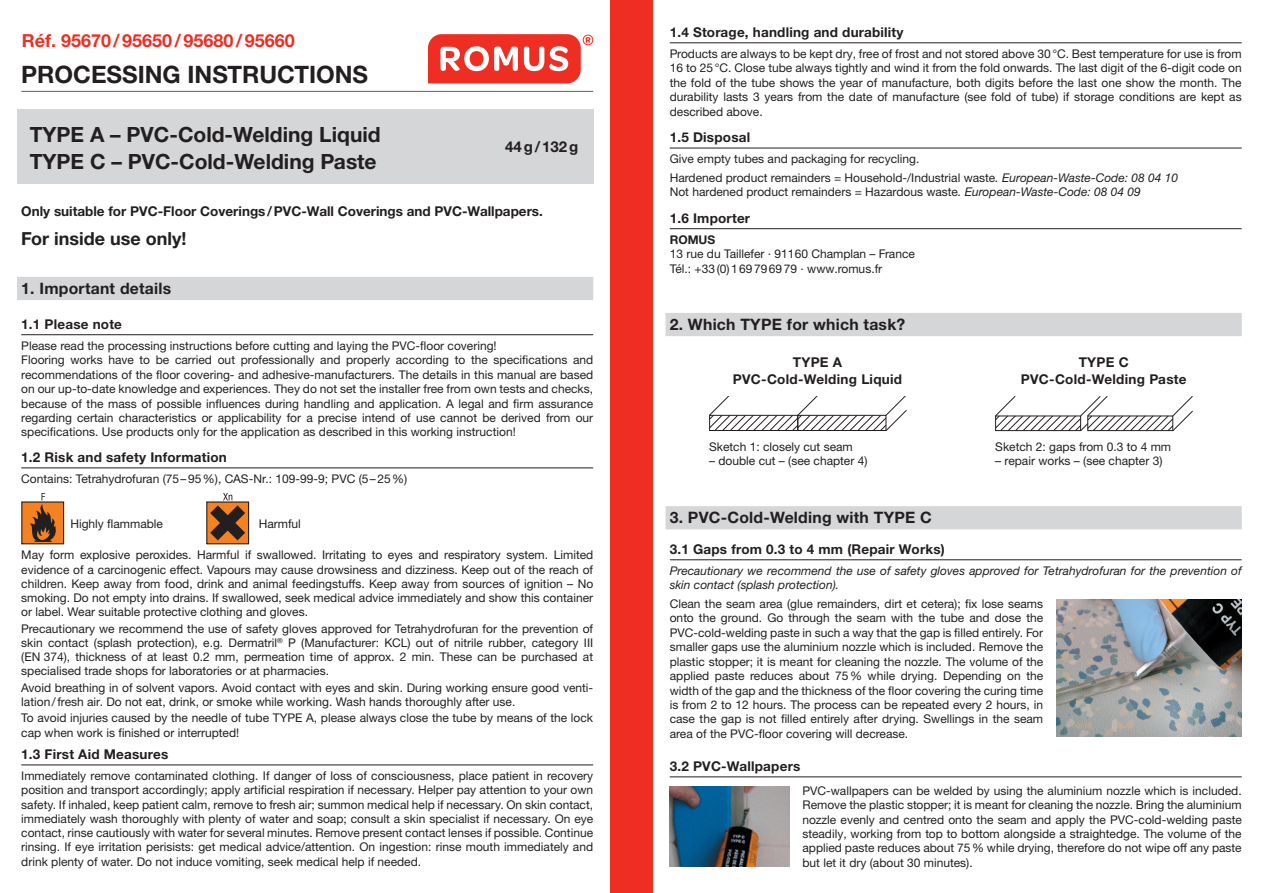
<style>
.page{position:relative;width:1263px;height:893px;background:#fff}
.page>*{position:absolute;margin:0;border:0;box-sizing:border-box;transform-origin:0 0}
.Hauptüberschrift{font:700 24px "Helvetica Neue LTW1 G";color:#231f20}
._1_Produktname{font:700 21px/27px "Helvetica Neue LTW1 G";color:#231f20}
.ROMUS_Referenznummer{font:700 18px "Helvetica Neue LTW1 G";color:#ee2e22}
._2_Hinweis_Einsatz_V{font:700 18px "Helvetica Neue LTW1 G";color:#231f20}
._3_Kapitel{font:700 15.75px "Helvetica Neue LTW1 G";letter-spacing:.015em;color:#231f20}
._1_Produktname-2{font:700 15px "Helvetica Neue LTW1 G";color:#231f20}
._4_Unterkapitel{font:700 13.5px "Helvetica Neue LTW1 G";letter-spacing:.015em;color:#231f20}
._2_Hinweis_Einsatz_V-2{font:700 13.5px "Helvetica Neue LTW1 G";color:#231f20}
.Abbildung_Text_Titel{font:700 13.5px/16.2px "Helvetica Neue LTW1 G";letter-spacing:.02em;color:#231f20;text-align:center}
._5_Fließtext{font:12px/14.4px "Helvetica Neue LTW1 G";color:#231f20;text-align:justify}
._5_Fließtext-2{font:italic 12px/14.4px "Helvetica Neue LTW1 G";color:#231f20}
.Abbildung_Text{font:12px "Helvetica Neue LTW1 G";color:#231f20}
._6_Fließtext_links{font:12px/14.4px "Helvetica Neue LTW1 G";color:#231f20}
.s1{font-style:italic}
.s2{font-weight:700}
</style>
<div class="page">
<div style="left:17px;top:109px;width:576px;height:75px;background:#d5d6d8"></div>
<hr style="left:670px;top:43px;width:572px;height:1px;background:#231f20">
<hr style="left:670px;top:148px;width:572px;height:1px;background:#231f20">
<hr style="left:670px;top:228px;width:572px;height:1px;background:#231f20">
<div style="left:665px;top:313px;width:577px;height:23px;background:#d5d6d8"></div>
<div style="left:665px;top:506px;width:577px;height:23px;background:#d5d6d8"></div>
<hr style="left:670px;top:559px;width:572px;height:1px;background:#231f20">
<hr style="left:670px;top:777px;width:572px;height:1px;background:#231f20">
<img style="left:670px;top:786px;width:120px;height:81px">
<img style="left:1056px;top:600px;width:186px;height:137px">
<hr style="left:21px;top:91px;width:572px;height:1px;background:#636366">
<div style="left:17px;top:277px;width:576px;height:23px;background:#d5d6d8"></div>
<hr style="left:21px;top:334px;width:572px;height:1px;background:#231f20">
<hr style="left:21px;top:468px;width:572px;height:1px;background:#231f20">
<hr style="left:21px;top:765px;width:572px;height:1px;background:#231f20">
<div style="left:22px;top:502px;width:42px;height:42px;background:#f58220"></div>
<div style="left:21px;top:501px;width:43px;height:43px;border:1px solid #231f20"></div>
<svg style="left:30px;top:493px;width:26px;height:49px"></svg>
<div style="left:207px;top:502px;width:42px;height:42px;background:#f58220"></div>
<div style="left:206px;top:501px;width:43px;height:43px;border:1px solid #231f20"></div>
<svg style="left:210px;top:493px;width:35px;height:47px"></svg>
<svg style="left:709px;top:396px;width:198px;height:35px"></svg>
<svg style="left:995px;top:396px;width:198px;height:36px"></svg>
<svg style="left:428px;top:34px;width:165px;height:49px"></svg>
<div style="left:610px;top:0;width:43px;height:893px;background:#ee2e22"></div>
<p class="ROMUS_Referenznummer" style="left:22px;top:30px;width:275px">Réf. 95670/95650/95680/95660</p>
<p class="Hauptüberschrift" style="left:21px;top:60px;width:348px">PROCESSING INSTRUCTIONS</p>
<p class="_1_Produktname" style="left:30px;top:121px;width:352px">TYPE A – PVC-Cold-Welding Liquid<br>TYPE C – PVC-Cold-Welding Paste</p>
<p class="_2_Hinweis_Einsatz_V-2" style="left:21px;top:203px;width:523px">Only suitable for PVC-Floor Coverings/PVC-Wall Coverings and PVC-Wallpapers.</p>
<p class="_2_Hinweis_Einsatz_V" style="left:21px;top:228px;width:167px">For inside use only!</p>
<p class="_3_Kapitel" style="left:21px;top:278px;width:152px">1. Important details</p>
<p class="_4_Unterkapitel" style="left:21px;top:316px;width:102px">1.1 Please note</p>
<p class="_5_Fließtext" style="left:21px;top:338px;width:477px">Please read the processing instructions before cutting and laying the PVC-floor covering!</p>
<p class="_5_Fließtext" style="left:21px;top:353px;width:573px">Flooring works have to be carried out professionally and properly according to the specifications and recommendations of the floor covering- and adhesive-manufacturers. The details in this manual are based on our up-to-date knowledge and experiences. They do not set the installer free from own tests and checks, because of the mass of possible influences during handling and application. A legal and firm assurance regarding certain characteristics or applicability for a precise intend of use cannot be derived from our specifications. Use products only for the application as described in this working instruction!</p>
<p class="_4_Unterkapitel" style="left:21px;top:449px;width:207px">1.2 Risk and safety Information</p>
<p class="_5_Fließtext" style="left:21px;top:471px;width:388px">Contains: Tetrahydrofuran (75–95%), CAS-Nr.: 109-99-9; PVC (5–25%)</p>
<p class="_1_Produktname-2" style="left:505px;top:138px;width:75px">44g/132g</p>
<p class="Abbildung_Text" style="left:70px;top:516px;width:94px">Highly flammable</p>
<p class="Abbildung_Text" style="left:259px;top:516px;width:44px">Harmful</p>
<p class="_5_Fließtext" style="left:21px;top:548px;width:573px">May form explosive peroxides. Harmful if swallowed. Irritating to eyes and respiratory system. Limited evidence of a carcinogenic effect. Vapours may cause drowsiness and dizziness. Keep out of the reach of children. Keep away from food, drink and animal feedingstuffs. Keep away from sources of ignition – No smoking. Do not empty into drains. If swallowed, seek medical advice immediately and show this container or label. Wear suitable protective clothing and gloves.</p>
<p class="_5_Fließtext" style="left:21px;top:621px;width:573px">Precautionary we recommend the use of safety gloves approved for Tetrahydrofuran for the prevention of skin contact (splash protection), e.g. Dermatril<sup>®</sup> P (Manufacturer: KCL) out of nitrile rubber, category III (EN 374), thickness of at least 0.2 mm, permeation time of approx. 2 min. These can be purchased at specialised trade shops for laboratories or at pharmacies.</p>
<p class="_5_Fließtext" style="left:21px;top:680px;width:572px">Avoid breathing in of solvent vapors. Avoid contact with eyes and skin. During working ensure good venti&shy;lation/fresh air. Do not eat, drink, or smoke while working. Wash hands thoroughly after use.</p>
<p class="_5_Fließtext" style="left:21px;top:711px;width:573px">To avoid injuries caused by the needle of tube TYPE A, please always close the tube by means of the lock cap when work is finished or interrupted!</p>
<p class="_4_Unterkapitel" style="left:21px;top:746px;width:149px">1.3 First Aid Measures</p>
<p class="_5_Fließtext" style="left:21px;top:769px;width:573px">Immediately remove contaminated clothing. If danger of loss of consciousness, place patient in recovery position and transport accordingly; apply artificial respiration if necessary. Helper pay attention to your own safety. If inhaled, keep patient calm, remove to fresh air; summon medical help if necessary. On skin contact, immediately wash thoroughly with plenty of water and soap; consult a skin specialist if necessary. On eye contact, rinse cautiously with water for several minutes. Remove present contact lenses if possible. Continue rinsing. If eye irritation perisists: get medical advice/attention. On ingestion: rinse mouth immediately and drink plenty of water. Do not induce vomiting, seek medical help if needed.</p>
<p class="_4_Unterkapitel" style="left:670px;top:24px;width:235px">1.4 Storage, handling and durability</p>
<p class="_5_Fließtext" style="left:670px;top:47px;width:573px">Products are always to be kept dry, free of frost and not stored above 30°C. Best temperature for use is from 16 to 25°C. Close tube always tightly and wind it from the fold onwards. The last digit of the 6-digit code on the fold of the tube shows the year of manufacture, both digits before the last one show the month. The durability lasts 3 years from the date of manufacture (see fold of tube) if storage conditions are kept as described above.</p>
<p class="_4_Unterkapitel" style="left:670px;top:129px;width:82px">1.5 Disposal</p>
<p class="_5_Fließtext" style="left:670px;top:152px;width:251px">Give empty tubes and packaging for recycling.</p>
<p class="_5_Fließtext" style="left:670px;top:170px;width:510px">Hardened product remainders = Household-/Industrial waste<span class="s1">. European-Waste-Code: 08 04 10<br></span>Not hardened product remainders = Hazardous waste<span class="s1">. European-Waste-Code: 08 04 09</span></p>
<p class="_4_Unterkapitel" style="left:670px;top:210px;width:82px">1.6 Importer</p>
<p class="_6_Fließtext_links" style="left:670px;top:232px;width:247px"><span class="s2">ROMUS<br></span>13 rue du Taillefer · 91160 Champlan – France<br>Tél.: +33(0)169796979 · www.romus.fr</p>
<p class="_3_Kapitel" style="left:670px;top:315px;width:237px">2. Which TYPE for which task?</p>
<p class="Abbildung_Text_Titel" style="left:733px;top:354px;width:171px">TYPE A<br>PVC-Cold-Welding Liquid</p>
<p class="Abbildung_Text" style="left:709px;top:439px;width:145px">Sketch 1: closely cut seam</p>
<p class="Abbildung_Text" style="left:709px;top:454px;width:160px">– double cut – (see chapter 4)</p>
<p class="Abbildung_Text_Titel" style="left:1021px;top:354px;width:167px">TYPE C<br>PVC-Cold-Welding Paste</p>
<p class="Abbildung_Text" style="left:995px;top:439px;width:177px">Sketch 2: gaps from 0.3 to 4 mm</p>
<p class="Abbildung_Text" style="left:995px;top:454px;width:169px">– repair works – (see chapter 3)</p>
<p class="_3_Kapitel" style="left:670px;top:508px;width:264px">3. PVC-Cold-Welding with TYPE C</p>
<p class="_4_Unterkapitel" style="left:670px;top:541px;width:277px">3.1 Gaps from 0.3 to 4 mm (Repair Works)</p>
<p class="_5_Fließtext-2" style="left:670px;top:563px;width:573px">Precautionary we recommend the use of safety gloves approved for Tetrahydrofuran for the prevention of skin contact (splash protection).</p>
<p class="_5_Fließtext" style="left:670px;top:596px;width:375px">Clean the seam area (glue remainders, dirt et cetera); fix lose seams onto the ground. Go through the seam with the tube and dose the PVC-cold-welding paste in such a way that the gap is filled entirely. For smaller gaps use the aluminium nozzle which is included. Remove the plastic stopper; it is meant for cleaning the nozzle. The volume of the applied paste reduces about 75% while drying. Depending on the width of the gap and the thickness of the floor covering the curing time is from 2 to 12 hours. The process can be repeated every 2 hours, in case the gap is not filled entirely after drying. Swellings in the seam area of the PVC-floor covering will decrease.</p>
<p class="_4_Unterkapitel" style="left:670px;top:758px;width:132px">3.2 PVC-Wallpapers</p>
<p class="_5_Fließtext" style="left:802px;top:784px;width:441px">PVC-wallpapers can be welded by using the aluminium nozzle which is included.<br>Remove the plastic stopper; it is meant for cleaning the nozzle. Bring the aluminium nozzle evenly and centred onto the seam and apply the PVC-cold-welding paste steadily, working from top to bottom alongside a straightedge. The volume of the applied paste reduces about 75% while drying, therefore do not wipe off any paste but let it dry (about 30 minutes).</p>
</div>
